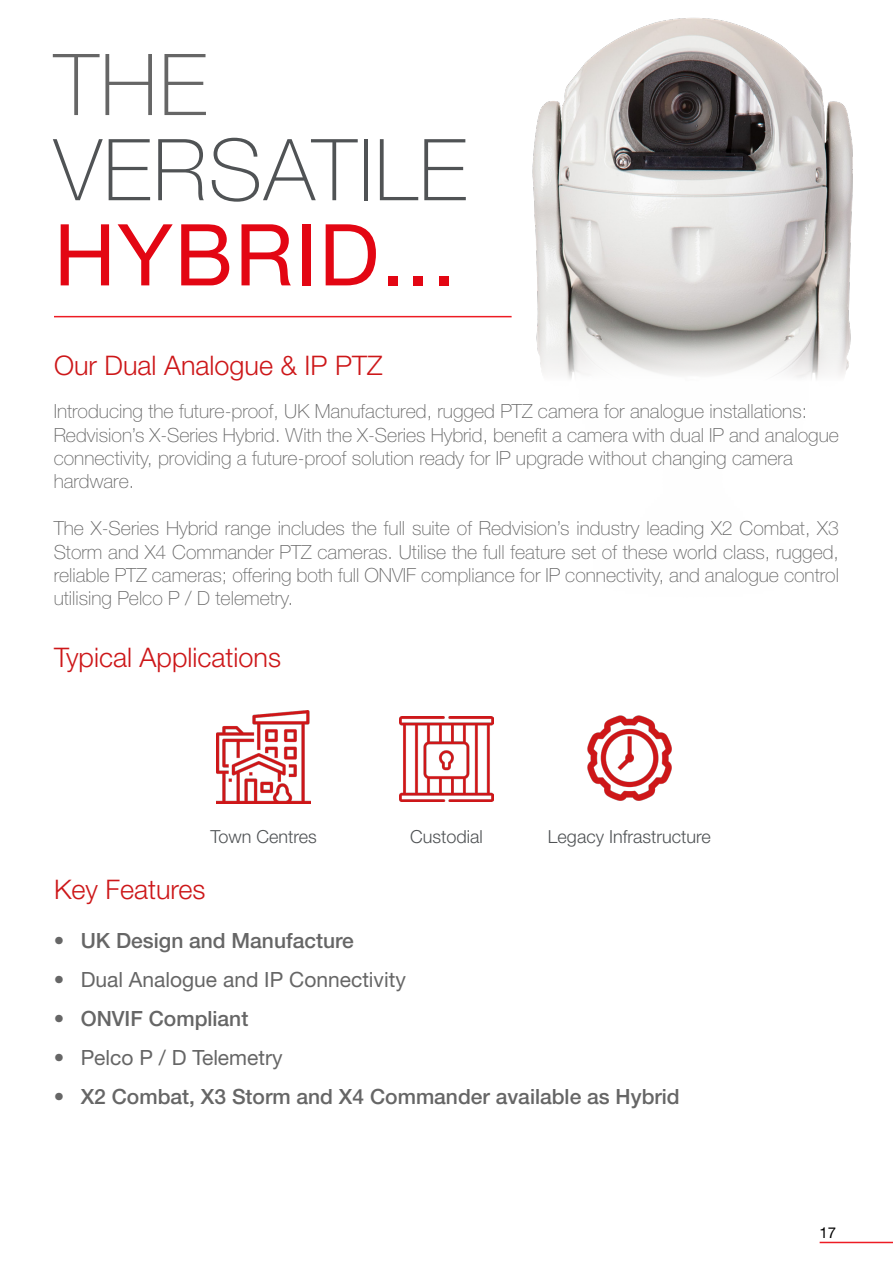
<style>
.page{position:relative;width:893px;height:1263px;background:#fff}
.page>*{position:absolute;margin:0;border:0;box-sizing:border-box;transform-origin:0 0}
.t1{font:100 85.5px "Helvetica Neue LT Std";letter-spacing:.02em;color:#505355}
.t2{font:85.5px "Helvetica Neue LT Std";letter-spacing:.02em;color:#e30613}
.t3{font:100 85.5px "Helvetica Neue LT Std";color:#666}
.t4{font:300 27px "Helvetica Neue LT Std";color:#cd1719}
.t5{font:500 21px "Helvetica Neue LT Std";color:#666}
.t6{font:21px "Helvetica Neue LT Std";color:#666}
.t7{font:100 19.5px/23.4px "Helvetica Neue LT Std";color:#666}
.t8{font:300 18px "Helvetica Neue LT Std";color:#505355}
.t9{font:15px "Helvetica Neue LT Std";color:#000}
</style>
<div class="page">
<img style="left:288px;top:17px;width:565px;height:362px">
<hr style="left:820px;top:1242px;width:73px;height:1px;background:#ed1c24">
<hr style="left:54px;top:316px;width:458px;height:1px;background:#ed1c24">
<img style="left:216px;top:711px;width:95px;height:93px">
<img style="left:399px;top:716px;width:95px;height:85px">
<img style="left:587px;top:715px;width:85px;height:86px">
<h1 class="t3" style="left:54px;top:36px;width:154px">THE</h1>
<h1 class="t1" style="left:54px;top:121px;width:414px">VERSATILE</h1>
<h1 class="t2" style="left:54px;top:202px;width:403px">HYBRID...</h1>
<h2 class="t4" style="left:54px;top:349px;width:330px">Our Dual Analogue &amp; IP PTZ</h2>
<p class="t7" style="left:54px;top:399px;width:787px">Introducing the future-proof, UK Manufactured, rugged PTZ camera for analogue installations:<br>Redvision’s X-Series Hybrid. With the X-Series Hybrid, benefit a camera with dual IP and analogue connectivity, providing a future-proof solution ready for IP upgrade without changing camera hardware.</p>
<p class="t7" style="left:54px;top:516px;width:787px;text-align:justify">The X-Series Hybrid range includes the full suite of Redvision’s industry leading X2 Combat, X3<br>Storm and X4 Commander PTZ cameras. Utilise the full feature set of these world class, rugged, reliable PTZ cameras; offering both full ONVIF compliance for IP connectivity, and analogue control utilising Pelco P / D telemetry.</p>
<h2 class="t4" style="left:54px;top:641px;width:229px">Typical Applications</h2>
<p class="t8" style="left:210px;top:826px;width:108px">Town Centres</p>
<p class="t8" style="left:410px;top:826px;width:74px">Custodial</p>
<p class="t8" style="left:548px;top:826px;width:164px">Legacy Infrastructure</p>
<h2 class="t4" style="left:54px;top:872px;width:153px">Key Features</h2>
<p class="t5" style="left:54px;top:928px;width:302px">• UK Design and Manufacture</p>
<p class="t6" style="left:54px;top:967px;width:354px">• Dual Analogue and IP Connectivity</p>
<p class="t5" style="left:54px;top:1006px;width:196px">• ONVIF Compliant</p>
<p class="t6" style="left:54px;top:1045px;width:230px">• Pelco P / D Telemetry</p>
<p class="t5" style="left:54px;top:1084px;width:628px">• X2 Combat, X3 Storm and X4 Commander available as Hybrid</p>
<p class="t9" style="left:820px;top:1223px;width:18px">17</p>
</div>
